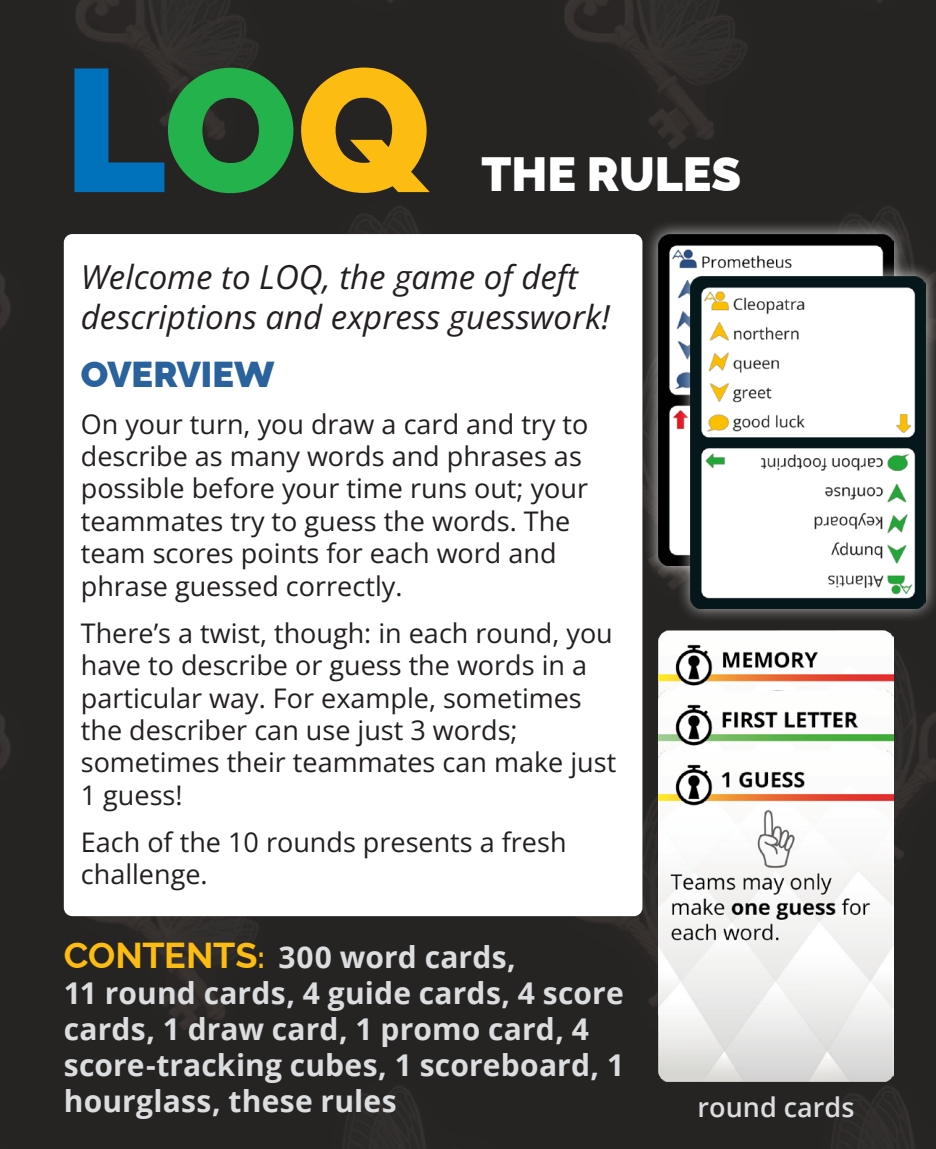
<style>
.page{position:relative;width:936px;height:1149px;background:#fff}
.page>*{position:absolute;margin:0;border:0;box-sizing:border-box;transform-origin:0 0}
.t1{font:900 174px "Raleway";color:#0072bc}
.t2{font:900 48px "Raleway";color:#fff}
.LOQ_Rules{font:900 36px "Raleway";letter-spacing:-.005em;color:#29629c}
.LOQ_Rules-2{font:italic 33px/39.6px "Open Sans";color:#231f20}
.LOQ_Subheadings{font:700 30px/36px "Open Sans";letter-spacing:.005em;color:#dcdddf}
.LOQ_Rules-3{font:27px/32.4px "Open Sans";color:#231f20}
.LOQ_Rules-4{font:600 27px "Open Sans";color:#dcdddf}
.s1{color:#23b24b}
.s2{color:#fdbc12}
.s3{font-family:"Raleway";font-weight:100;font-size:36px;color:#fdbc12}
.s4{font-family:"Raleway";font-weight:100;color:#fdbc12}
</style>
<div class="page">
<img style="left:0;top:0;width:935px;height:1148px">
<div style="left:64px;top:234px;width:578px;height:681px;background:#fff;border-radius:9px"></div>
<img style="left:658px;top:630px;width:235px;height:60px">
<img style="left:658px;top:690px;width:235px;height:60px">
<img style="left:658px;top:750px;width:235px;height:331px">
<div style="left:643px;top:218px;width:265px;height:362px;background:#fff;opacity:.75"></div>
<img style="left:658px;top:234px;width:235px;height:331px">
<div style="left:675px;top:261px;width:260px;height:362px;background:#fff;opacity:.75"></div>
<img style="left:690px;top:276px;width:235px;height:332px">
<p class="t1" style="left:64px;top:-8px;width:368px">L<span class="s1">O</span><span class="s2">Q</span></p>
<p class="t2" style="left:481px;top:135px;width:261px">THE RULES</p>
<p class="LOQ_Rules-2" style="left:81px;top:256px;width:530px">Welcome to LOQ, the game of deft descriptions and express guesswork!</p>
<p class="LOQ_Rules" style="left:81px;top:345px;width:195px">OVERVIEW</p>
<p class="LOQ_Rules-3" style="left:81px;top:407px;width:509px">On your turn, you draw a card and try to describe as many words and phrases as possible before your time runs out; your teammates try to guess the words. The team scores points for each word and phrase guessed correctly.</p>
<p class="LOQ_Rules-3" style="left:81px;top:615px;width:537px">There’s a twist, though: in each round, you have to describe or guess the words in a particular way. For example, sometimes the describer can use just 3 words; sometimes their teammates can make just 1 guess!</p>
<p class="LOQ_Rules-3" style="left:81px;top:824px;width:487px">Each of the 10 rounds presents a fresh challenge.</p>
<p class="LOQ_Subheadings" style="left:64px;top:938px;width:562px"><span class="s3">CONTENTS</span><span class="s4">:</span> 300 word cards,<br>11 round cards, 4 guide cards, 4 score cards, 1 draw card, 1 promo card, 4 score-tracking cubes, 1 scoreboard, 1 hourglass, these rules</p>
<p class="LOQ_Rules-4" style="left:697px;top:1088px;width:158px">round cards</p>
</div>
